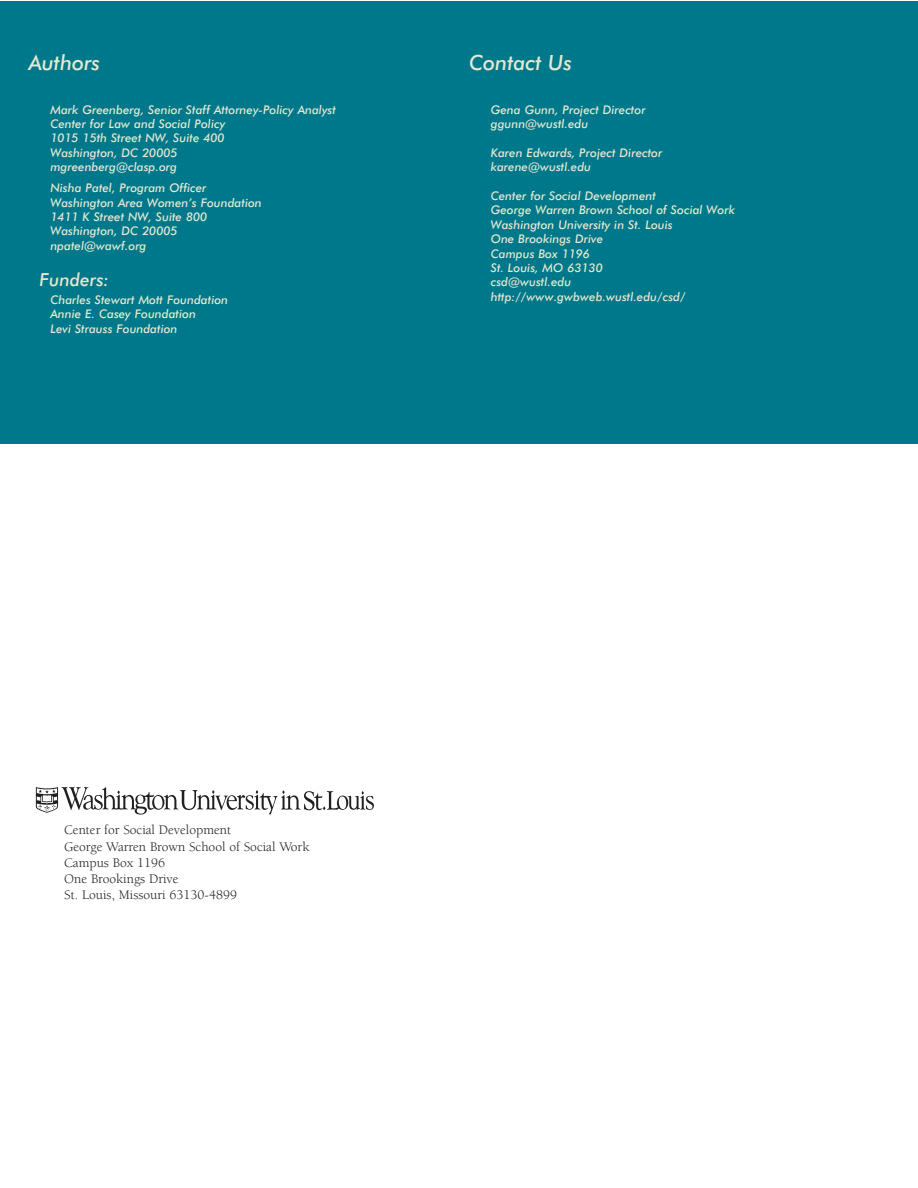
<style>
.page{position:relative;width:918px;height:1188px;background:#fff}
.page>*{position:absolute;margin:0;border:0;box-sizing:border-box;transform-origin:0 0}
.t1{font:italic 500 21px "Futura";color:#e4e9d0}
.t2{font:italic 500 18px "Futura";color:#e4e9d0}
.t3{font:13.5px/16.2px "Berkeley";color:#231f20}
.t4{font:italic 500 12px/14.4px "Futura";color:#e4e9d0}
</style>
<div class="page">
<div style="left:0;top:1px;width:918px;height:442px;background:#00788b"></div>
<svg style="left:36px;top:787px;width:338px;height:28px"></svg>
<h1 class="t1" style="left:29px;top:54px;width:73px">Authors</h1>
<p class="t4" style="left:50px;top:103px;width:287px">Mark Greenberg, Senior Staff Attorney-Policy Analyst<br>Center for Law and Social Policy<br>1015 15th Street NW, Suite 400<br>Washington, DC 20005<br>mgreenberg@clasp.org</p>
<p class="t4" style="left:50px;top:182px;width:213px">Nisha Patel, Program Officer<br>Washington Area Women’s Foundation<br>1411 K Street NW, Suite 800<br>Washington, DC 20005 npatel@wawf.org</p>
<h2 class="t2" style="left:40px;top:272px;width:71px">Funders:</h2>
<p class="t4" style="left:50px;top:293px;width:179px">Charles Stewart Mott Foundation<br>Annie E. Casey Foundation<br>Levi Strauss Foundation</p>
<h1 class="t1" style="left:469px;top:54px;width:104px">Contact Us</h1>
<p class="t4" style="left:491px;top:103px;width:156px">Gena Gunn, Project Director ggunn@wustl.edu</p>
<p class="t4" style="left:491px;top:146px;width:173px">Karen Edwards, Project Director karene@wustl.edu</p>
<p class="t4" style="left:491px;top:190px;width:246px">Center for Social Development<br>George Warren Brown School of Social Work<br>Washington University in St. Louis<br>One Brookings Drive<br>Campus Box 1196<br>St. Louis, MO 63130<br>csd@wustl.edu http://www.gwbweb.wustl.edu/csd/</p>
<p class="t3" style="left:64px;top:823px;width:247px">Center for Social Development<br>George Warren Brown School of Social Work<br>Campus Box 1196<br>One Brookings Drive<br>St. Louis, Missouri 63130-4899</p>
</div>
